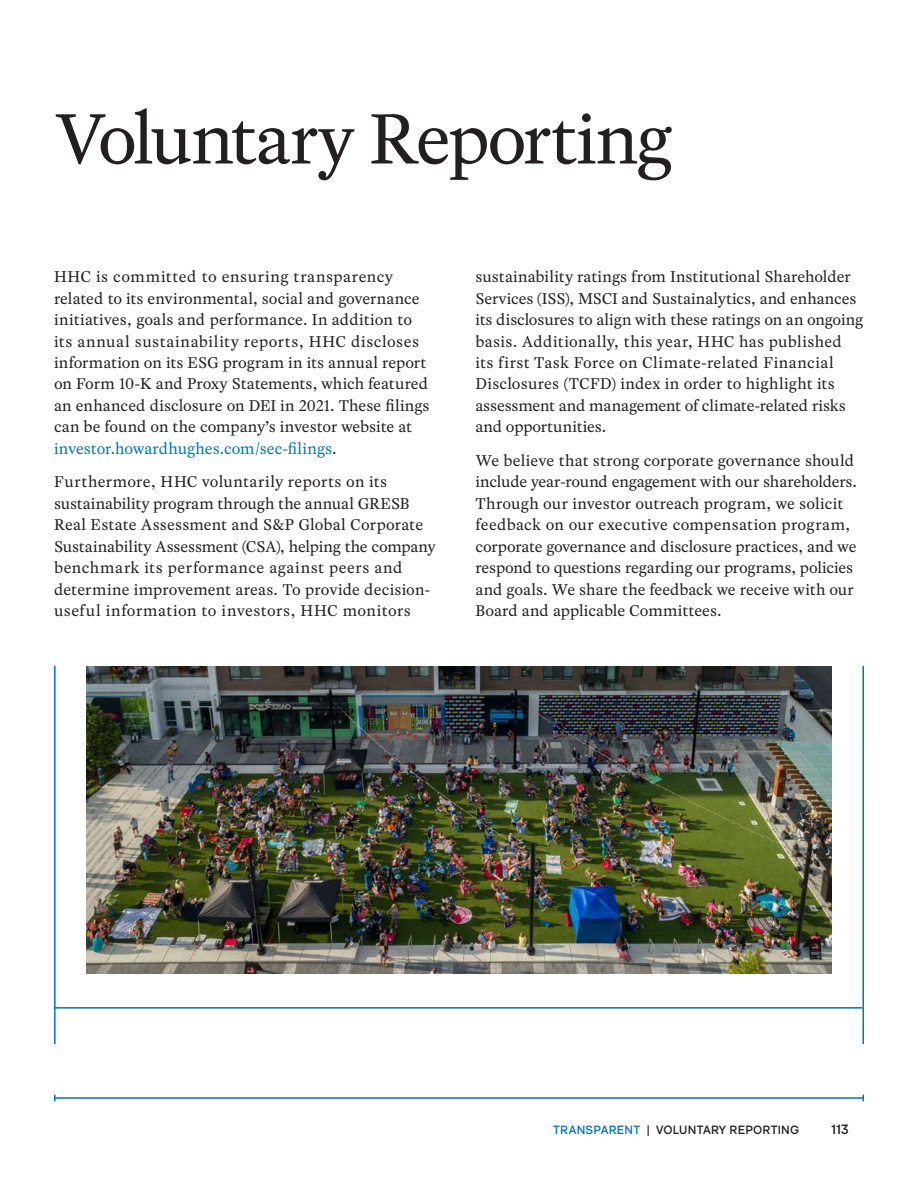
<style>
.page{position:relative;width:918px;height:1188px;background:#fff}
.page>*{position:absolute;margin:0;border:0;box-sizing:border-box;transform-origin:0 0}
.Page_Titles{font:75px "Rosart";letter-spacing:-.04em;color:#231f20}
.Body_Copy{font:16.5px/21.5px "Rosart";letter-spacing:.005em;color:#231f20}
.t1{font:600 13.5px "RM Neue";color:#231f20}
.t2{font:600 12px "RM Neue";color:#231f20}
.t3{font:600 12px "RM Neue";color:#0076b4}
.s1{color:#0076b4}
</style>
<div class="page">
<img style="left:86px;top:666px;width:746px;height:308px">
<hr style="left:54px;top:666px;width:2px;height:378px;background:#0076b4">
<hr style="left:862px;top:666px;width:2px;height:378px;background:#0076b4">
<hr style="left:55px;top:1007px;width:807px;height:2px;background:#0076b4">
<hr style="left:55px;top:1097px;width:808px;height:2px;background:#0076b4">
<svg style="left:54px;top:1095px;width:2px;height:6px"></svg>
<svg style="left:862px;top:1095px;width:2px;height:6px"></svg>
<p class="Page_Titles" style="left:54px;top:85px;width:621px">Voluntary Reporting</p>
<p class="Body_Copy" style="left:54px;top:266px;width:377px">HHC is committed to ensuring transparency related to its environmental, social and governance initiatives, goals and performance. In addition to its annual sustainability reports, HHC discloses information on its ESG program in its annual report on Form 10-K and Proxy Statements, which featured an enhanced disclosure on DEI in 2021. These filings can be found on the company’s investor website at <span class="s1">investor.howardhughes.com/sec-filings</span>.</p>
<p class="Body_Copy" style="left:54px;top:471px;width:383px">Furthermore, HHC voluntarily reports on its sustainability program through the annual GRESB Real Estate Assessment and S&amp;P Global Corporate Sustainability Assessment (CSA), helping the company benchmark its performance against peers and determine improvement areas. To provide decision&shy;useful information to investors, HHC monitors</p>
<p class="Body_Copy" style="left:475px;top:266px;width:389px">sustainability ratings from Institutional Shareholder Services (ISS), MSCI and Sustainalytics, and enhances its disclosures to align with these ratings on an ongoing basis. Additionally, this year, HHC has published its first Task Force on Climate-related Financial Disclosures (TCFD) index in order to highlight its assessment and management of climate-related risks and opportunities.</p>
<p class="Body_Copy" style="left:475px;top:449px;width:383px">We believe that strong corporate governance should include year-round engagement with our shareholders.<br>Through our investor outreach program, we solicit feedback on our executive compensation program, corporate governance and disclosure practices, and we respond to questions regarding our programs, policies and goals. We share the feedback we receive with our Board and applicable Committees.</p>
<p class="t3" style="left:553px;top:1123px;width:9px">TRANSPARENT</p>
<p class="t2" style="left:647px;top:1123px;width:20px">| VOLUNTARY</p>
<p class="t2" style="left:729px;top:1123px;width:14px">REPORTING</p>
<p class="t1" style="left:832px;top:1121px;width:19px">113</p>
</div>
